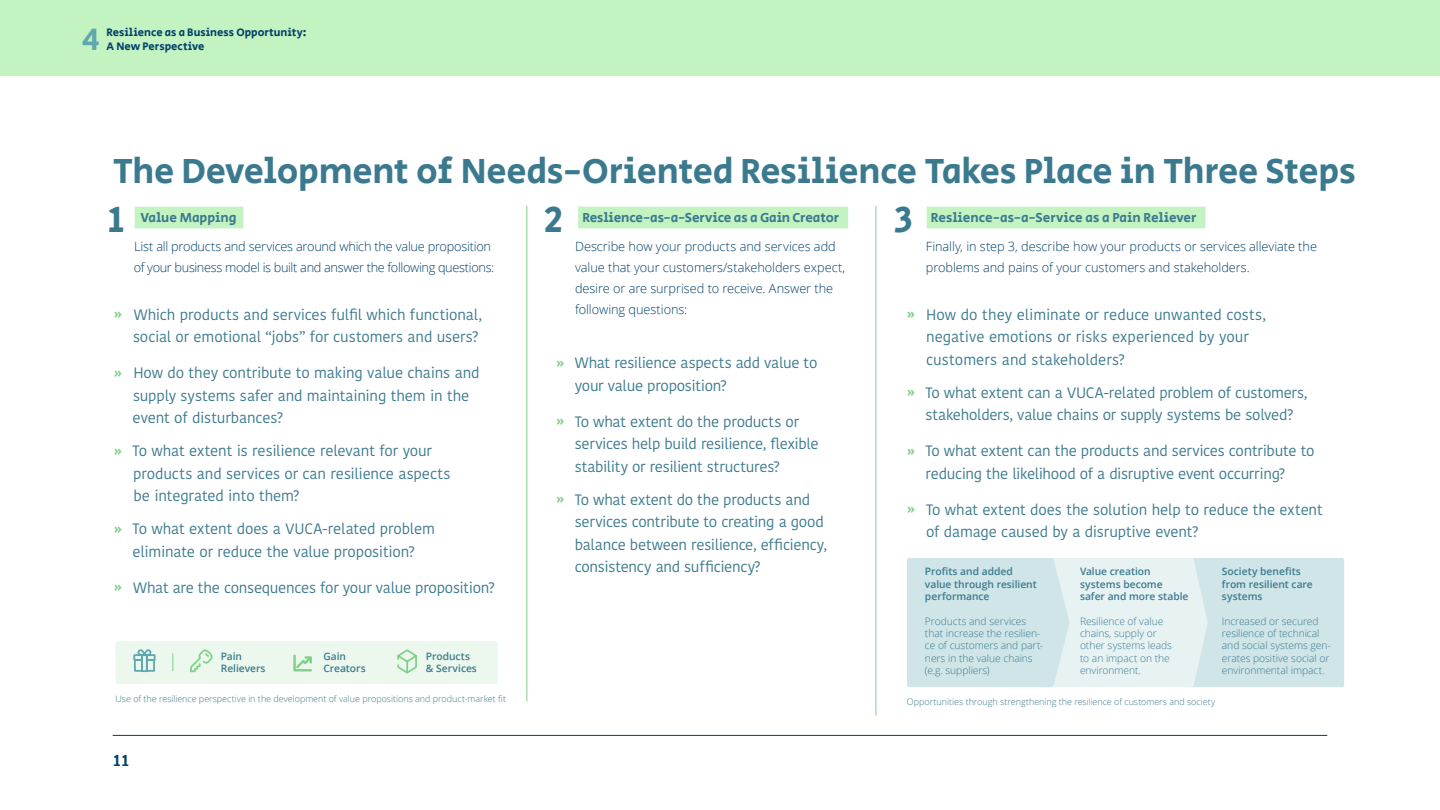
<style>
.page{position:relative;width:1440px;height:810px;background:#fff}
.page>*{position:absolute;margin:0;border:0;box-sizing:border-box;transform-origin:0 0}
.t1{font:37.5px "Secular One";color:#3b7a8e}
.t2{font:36px "Secular One";letter-spacing:-.01em;color:#3b7a8e}
.t3{font:32.1px "Secular One";color:#60a8b0}
.t4{font:600 19.5px "Palanquin";color:#003f6b}
.t5{font:15px/22.5px "Kohinoor Bangla";letter-spacing:-.015em;color:#3b7a8e}
.t6{font:13.5px "Secular One";letter-spacing:-.005em;color:#3b7a8e}
.t7{font:300 12.75px/21px "Open Sans";letter-spacing:-.01em;color:#003f6b}
.t8{font:11.25px/13.9px "Secular One";color:#003f6b}
.t9{font:300 10.27px/12.3px "Open Sans";letter-spacing:-.005em;color:#3b7a8e}
.t10{font:600 10.27px/12.3px "Open Sans";letter-spacing:-.005em;color:#3b7a8e}
.t11{font:300 9px "Open Sans";letter-spacing:-.005em;color:#3b7a8e}
.s1{font-family:"Secular One";font-size:12px;color:#7ed187}
</style>
<div class="page">
<hr style="left:113px;top:735px;width:1214px;height:1px;background:#003f6b">
<div style="left:135px;top:207px;width:108px;height:21px;background:#c3f3c0"></div>
<hr style="left:526px;top:206px;width:1px;height:495px;background:#7ed187">
<div style="left:0;top:0;width:1440px;height:75px;background:#c3f3c0"></div>
<div style="left:1185px;top:558px;width:159px;height:129px;background:#cfe5e7;border-radius:2px"></div>
<svg style="left:907px;top:558px;width:301px;height:129px;background:#daebec"></svg>
<div style="left:116px;top:641px;width:382px;height:43px;background:#ecf8ed;border-radius:2px"></div>
<svg style="left:397px;top:649px;width:20px;height:25px"></svg>
<svg style="left:190px;top:649px;width:23px;height:24px"></svg>
<svg style="left:293px;top:655px;width:19px;height:16px"></svg>
<svg style="left:133px;top:649px;width:23px;height:23px"></svg>
<svg style="left:172px;top:653px;width:1px;height:18px"></svg>
<div style="left:578px;top:207px;width:270px;height:21px;background:#c3f3c0"></div>
<div style="left:927px;top:207px;width:279px;height:21px;background:#c3f3c0"></div>
<hr style="left:876px;top:206px;width:1px;height:510px;background:#7ed187">
<h3 class="t3" style="left:82px;top:17px;width:20px">4</h3>
<p class="t8" style="left:107px;top:26px;width:202px">Resilience as a Business Opportunity:<br>A New Perspective</p>
<h2 class="t2" style="left:113px;top:146px;width:1245px">The Development of Needs-Oriented Resilience Takes Place in Three Steps</h2>
<h1 class="t1" style="left:108px;top:193px;width:18px">1</h1>
<h1 class="t1" style="left:544px;top:193px;width:21px">2</h1>
<h1 class="t1" style="left:895px;top:193px;width:20px">3</h1>
<p class="t6" style="left:140px;top:208px;width:98px">Value Mapping</p>
<p class="t7" style="left:134px;top:236px;width:362px">List all products and services around which the value proposition of your business model is built and answer the following questions:</p>
<p class="t5" style="left:114px;top:303px;width:370px;text-align:right"><span class="s1">»</span> Which products and services fulfil which functional, social or emotional “jobs” for customers and users?</p>
<p class="t5" style="left:133px;top:361px;width:348px;text-indent:-19px"><span class="s1">»</span> How do they contribute to making value chains and supply systems safer and maintaining them in the event of disturbances?</p>
<p class="t5" style="left:133px;top:439px;width:319px;text-indent:-19px"><span class="s1">»</span> To what extent is resilience relevant for your products and services or can resilience aspects be integrated into them?</p>
<p class="t5" style="left:114px;top:517px;width:323px;text-align:center"><span class="s1">»</span> To what extent does a VUCA-related problem eliminate or reduce the value proposition?</p>
<p class="t5" style="left:114px;top:576px;width:382px"><span class="s1">»</span> What are the consequences for your value proposition?</p>
<p class="t6" style="left:582px;top:208px;width:258px">Reslience-as-a-Service as a Gain Creator</p>
<p class="t7" style="left:575px;top:236px;width:272px">Describe how your products and services add value that your customers/stakeholders expect, desire or are surprised to receive. Answer the following questions:</p>
<p class="t5" style="left:575px;top:351px;width:244px;text-indent:-19px"><span class="s1">»</span> What resilience aspects add value to your value proposition?</p>
<p class="t5" style="left:575px;top:410px;width:245px;text-indent:-19px"><span class="s1">»</span> To what extent do the products or services help build resilience, flexible stability or resilient structures?</p>
<p class="t5" style="left:575px;top:488px;width:254px;text-indent:-19px"><span class="s1">»</span> To what extent do the products and services contribute to creating a good balance between resilience, efficiency, consistency and sufficiency?</p>
<p class="t6" style="left:931px;top:208px;width:267px">Reslience-as-a-Service as a Pain Reliever</p>
<p class="t7" style="left:926px;top:236px;width:393px">Finally, in step 3, describe how your products or services alleviate the problems and pains of your customers and stakeholders.</p>
<p class="t5" style="left:926px;top:303px;width:342px;text-indent:-19px"><span class="s1">»</span> How do they eliminate or reduce unwanted costs, negative emotions or risks experienced by your customers and stakeholders?</p>
<p class="t5" style="left:907px;top:381px;width:402px;text-align:center"><span class="s1">»</span> To what extent can a VUCA-related problem of customers, stakeholders, value chains or supply systems be solved?</p>
<p class="t5" style="left:926px;top:439px;width:390px;text-indent:-19px"><span class="s1">»</span> To what extent can the products and services contribute to reducing the likelihood of a disruptive event occurring?</p>
<p class="t5" style="left:926px;top:498px;width:398px;text-indent:-19px"><span class="s1">»</span> To what extent does the solution help to reduce the extent of damage caused by a disruptive event?</p>
<p class="t10" style="left:1222px;top:565px;width:92px">Society benefits from resilient care systems</p>
<p class="t9" style="left:1222px;top:615px;width:110px">Increased or secured resilience of technical and social systems gen&shy;erates positive social or environmental impact.</p>
<p class="t10" style="left:925px;top:565px;width:113px">Profits and added value through resilient performance</p>
<p class="t9" style="left:925px;top:615px;width:120px">Products and services that increase the resilien&shy;ce of customers and part&shy;ners in the value chains (e.g. suppliers)</p>
<p class="t10" style="left:1080px;top:565px;width:110px">Value creation systems become safer and more stable</p>
<p class="t9" style="left:1080px;top:615px;width:93px">Resilience of value chains, supply or other systems leads to an impact on the environment.</p>
<p class="t10" style="left:221px;top:650px;width:46px">Pain<br>Relievers</p>
<p class="t10" style="left:426px;top:650px;width:53px">Products &amp; Services</p>
<p class="t10" style="left:324px;top:650px;width:44px">Gain<br>Creators</p>
<p class="t11" style="left:116px;top:692px;width:392px">Use of the resilience perspective in the development of value propositions and product-market fit</p>
<h3 class="t4" style="left:113px;top:748px;width:18px">11</h3>
<p class="t11" style="left:907px;top:696px;width:310px">Opportunities through strengthening the resilience of customers and society</p>
</div>
